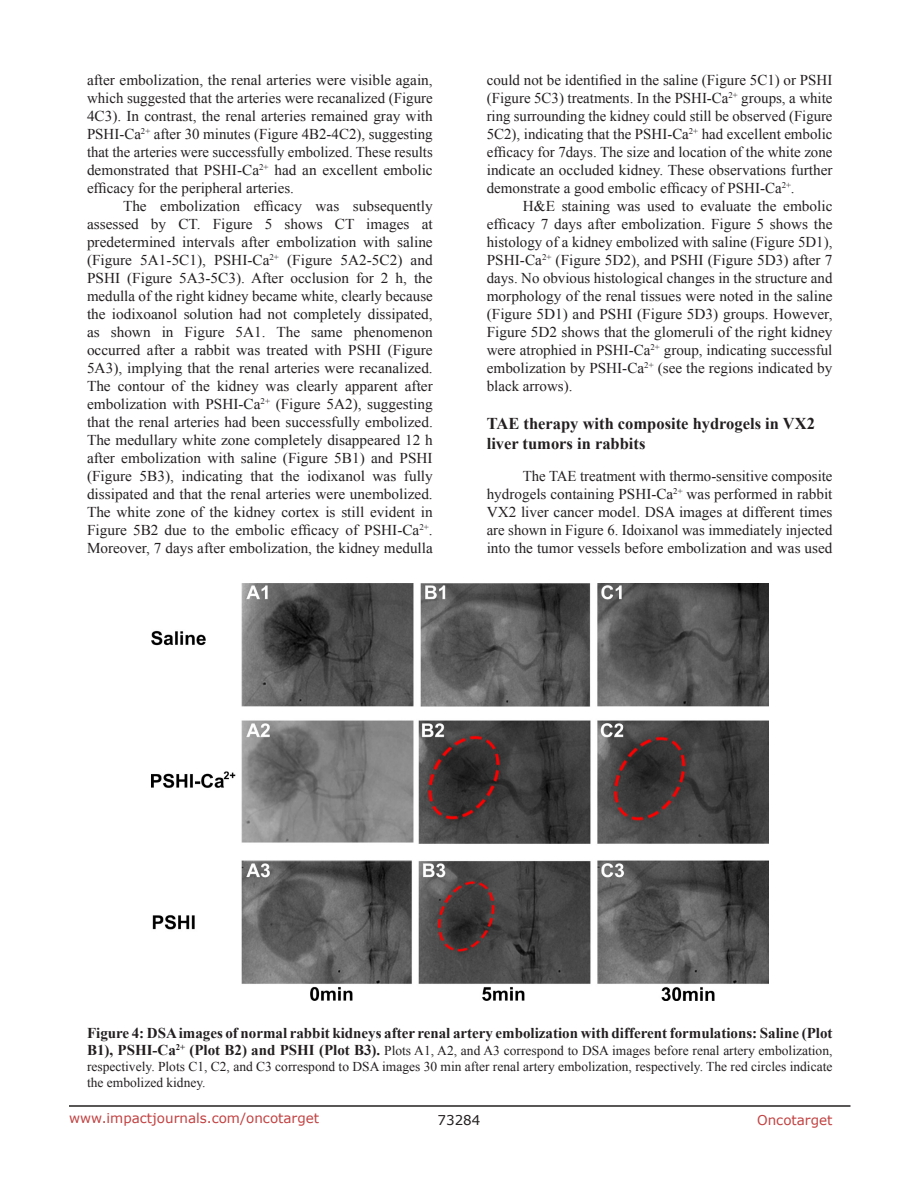
<style>
.page{position:relative;width:918px;height:1188px;background:#fff}
.page>*{position:absolute;margin:0;border:0;box-sizing:border-box;transform-origin:0 0}
.SubHeading{font:700 16.5px/19.8px "Times New Roman";color:#231f20}
.BodyText{font:15px/18px "Times New Roman";color:#231f20;text-align:justify}
.figuretext{font:700 15px "Times New Roman";color:#231f20}
.figuretext-2{font:13.5px/16.2px "Times New Roman";color:#231f20;text-align:justify}
.t1{font:13.5px "Verdana";color:#c24141}
.t2{font:13.5px "Verdana";color:#231f20}
.s1{font-weight:700;font-size:15px}
</style>
<div class="page">
<hr style="left:69px;top:1105px;width:781px;height:2px;background:#231f20">
<img style="left:151px;top:583px;width:617px;height:418px">
<p class="BodyText" style="left:87px;top:71px;width:347px">after embolization, the renal arteries were visible again, which suggested that the arteries were recanalized (Figure 4C3). In contrast, the renal arteries remained gray with PSHI-Ca<sup>2+</sup> after 30 minutes (Figure 4B2-4C2), suggesting that the arteries were successfully embolized. These results demonstrated that PSHI-Ca<sup>2+</sup> had an excellent embolic efficacy for the peripheral arteries.</p>
<p class="BodyText" style="left:87px;top:197px;width:347px;text-indent:36px">The embolization efficacy was subsequently assessed by CT. Figure 5 shows CT images at predetermined intervals after embolization with saline (Figure 5A1-5C1), PSHI-Ca<sup>2+</sup> (Figure 5A2-5C2) and PSHI (Figure 5A3-5C3). After occlusion for 2 h, the medulla of the right kidney became white, clearly because the iodixoanol solution had not completely dissipated, as shown in Figure 5A1. The same phenomenon occurred after a rabbit was treated with PSHI (Figure 5A3), implying that the renal arteries were recanalized.<br>The contour of the kidney was clearly apparent after embolization with PSHI-Ca<sup>2+</sup> (Figure 5A2), suggesting that the renal arteries had been successfully embolized.<br>The medullary white zone completely disappeared 12 h after embolization with saline (Figure 5B1) and PSHI (Figure 5B3), indicating that the iodixanol was fully dissipated and that the renal arteries were unembolized.<br>The white zone of the kidney cortex is still evident in Figure 5B2 due to the embolic efficacy of PSHI-Ca<sup>2+</sup>.<br>Moreover, 7 days after embolization, the kidney medulla</p>
<p class="BodyText" style="left:487px;top:71px;width:347px">could not be identified in the saline (Figure 5C1) or PSHI (Figure 5C3) treatments. In the PSHI-Ca<sup>2+</sup> groups, a white ring surrounding the kidney could still be observed (Figure 5C2), indicating that the PSHI-Ca<sup>2+</sup> had excellent embolic efficacy for 7days. The size and location of the white zone indicate an occluded kidney. These observations further demonstrate a good embolic efficacy of PSHI-Ca<sup>2+</sup>.</p>
<p class="BodyText" style="left:487px;top:197px;width:347px;text-indent:36px">H&amp;E staining was used to evaluate the embolic efficacy 7 days after embolization. Figure 5 shows the histology of a kidney embolized with saline (Figure 5D1), PSHI-Ca<sup>2+</sup> (Figure 5D2), and PSHI (Figure 5D3) after 7 days. No obvious histological changes in the structure and morphology of the renal tissues were noted in the saline (Figure 5D1) and PSHI (Figure 5D3) groups. However, Figure 5D2 shows that the glomeruli of the right kidney were atrophied in PSHI-Ca<sup>2+</sup> group, indicating successful embolization by PSHI-Ca<sup>2+</sup> (see the regions indicated by black arrows).</p>
<p class="SubHeading" style="left:487px;top:413px;width:330px">TAE therapy with composite hydrogels in VX2 liver tumors in rabbits</p>
<p class="BodyText" style="left:487px;top:466px;width:347px;text-indent:36px">The TAE treatment with thermo-sensitive composite hydrogels containing PSHI-Ca<sup>2+</sup> was performed in rabbit VX2 liver cancer model. DSA images at different times are shown in Figure 6. Idoixanol was immediately injected into the tumor vessels before embolization and was used</p>
<p class="figuretext" style="left:87px;top:1023px;width:747px">Figure 4: DSA images of normal rabbit kidneys after renal artery embolization with different formulations: Saline (Plot</p>
<p class="figuretext-2" style="left:87px;top:1042px;width:747px"><span class="s1">B1), PSHI-Ca</span><sup>2+</sup> <span class="s1">(Plot B2) and PSHI (Plot B3).</span> Plots A1, A2, and A3 correspond to DSA images before renal artery embolization, respectively. Plots C1, C2, and C3 correspond to DSA images 30 min after renal artery embolization, respectively. The red circles indicate the embolized kidney.</p>
<p class="t1" style="left:69px;top:1109px;width:252px">www.impactjournals.com/oncotarget</p>
<p class="t2" style="left:438px;top:1111px;width:44px">73284</p>
<p class="t1" style="left:757px;top:1111px;width:77px">Oncotarget</p>
</div>
